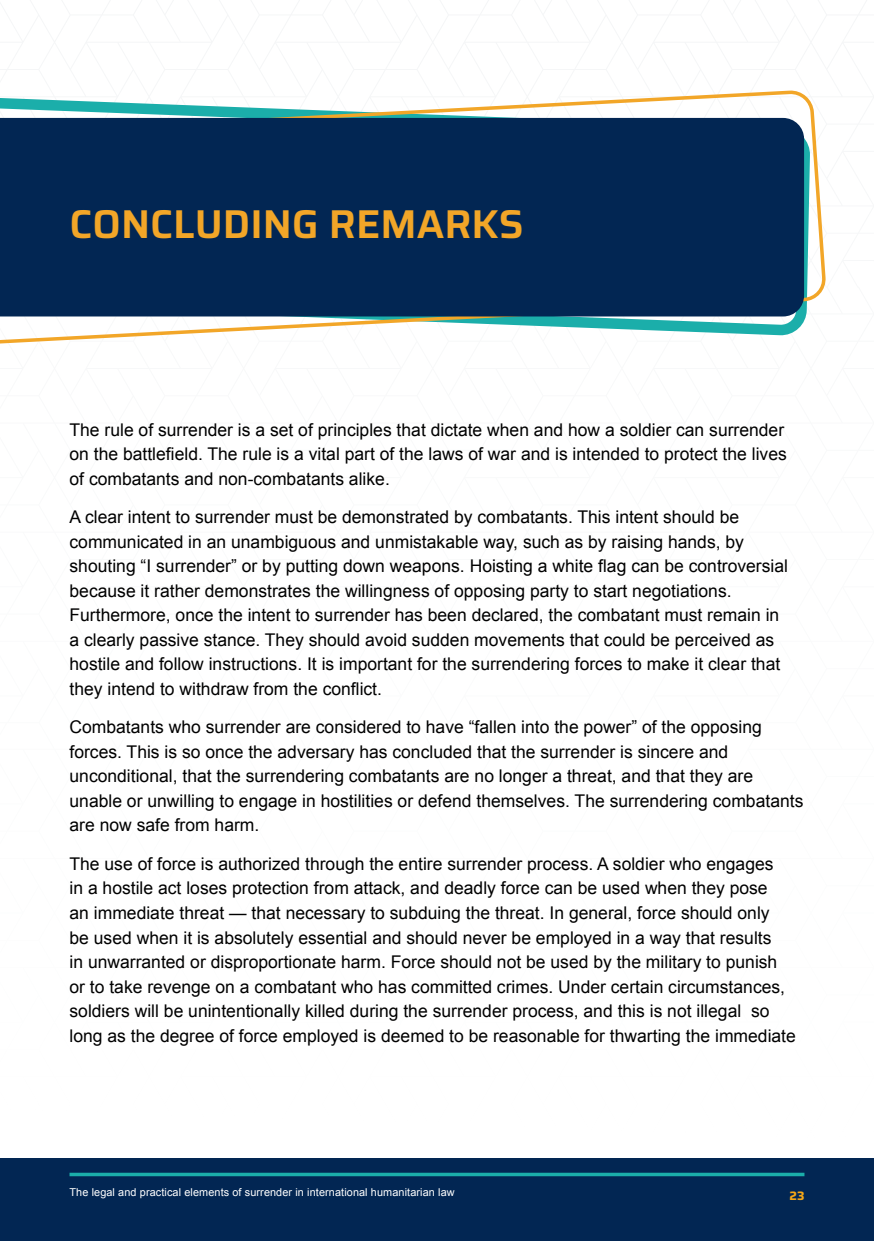
<style>
.page{position:relative;width:874px;height:1241px;background:#fff}
.page>*{position:absolute;margin:0;border:0;box-sizing:border-box;transform-origin:0 0}
.t1{font:600 40.25px "Saira";color:#f2a628}
.t2{font:17.5px/24.5px "Arial";color:#000}
.t3{font:700 12.25px "Saira";color:#f5a717}
.t4{font:10.85px "Arial";letter-spacing:.01em;color:#fff}
</style>
<div class="page">
<svg style="left:0;top:92px;width:824px;height:250px"></svg>
<div style="left:0;top:1158px;width:873px;height:82px;background:#022653"></div>
<hr style="left:69px;top:1172px;width:735px;height:3px;background:#1baeaa">
<div style="left:0;top:118px;width:803px;height:198px;background:#022653"></div>
<h1 class="t1" style="left:69px;top:192px;width:455px">CONCLUDING REMARKS</h1>
<p class="t2" style="left:69px;top:417px;width:718px">The rule of surrender is a set of principles that dictate when and how a soldier can surrender on the battlefield. The rule is a vital part of the laws of war and is intended to protect the lives of combatants and non-combatants alike.</p>
<p class="t2" style="left:69px;top:505px;width:719px">A clear intent to surrender must be demonstrated by combatants. This intent should be communicated in an unambiguous and unmistakable way, such as by raising hands, by shouting “I surrender” or by putting down weapons. Hoisting a white flag can be controversial because it rather demonstrates the willingness of opposing party to start negotiations.<br>Furthermore, once the intent to surrender has been declared, the combatant must remain in a clearly passive stance. They should avoid sudden movements that could be perceived as hostile and follow instructions. It is important for the surrendering forces to make it clear that they intend to withdraw from the conflict.</p>
<p class="t2" style="left:69px;top:715px;width:735px">Combatants who surrender are considered to have “fallen into the power” of the opposing forces. This is so once the adversary has concluded that the surrender is sincere and unconditional, that the surrendering combatants are no longer a threat, and that they are unable or unwilling to engage in hostilities or defend themselves. The surrendering combatants are now safe from harm.</p>
<p class="t2" style="left:69px;top:851px;width:727px">The use of force is authorized through the entire surrender process. A soldier who engages<br>in a hostile act loses protection from attack, and deadly force can be used when they pose<br>an immediate threat — that necessary to subduing the threat. In general, force should only<br>be used when it is absolutely essential and should never be employed in a way that results<br>in unwarranted or disproportionate harm. Force should not be used by the military to punish or to take revenge on a combatant who has committed crimes. Under certain circumstances, soldiers will be unintentionally killed during the surrender process, and this is not illegal so long as the degree of force employed is deemed to be reasonable for thwarting the immediate</p>
<p class="t4" style="left:69px;top:1184px;width:386px">The legal and practical elements of surrender in international humanitarian law</p>
<p class="t3" style="left:789px;top:1185px;width:16px">23</p>
</div>
